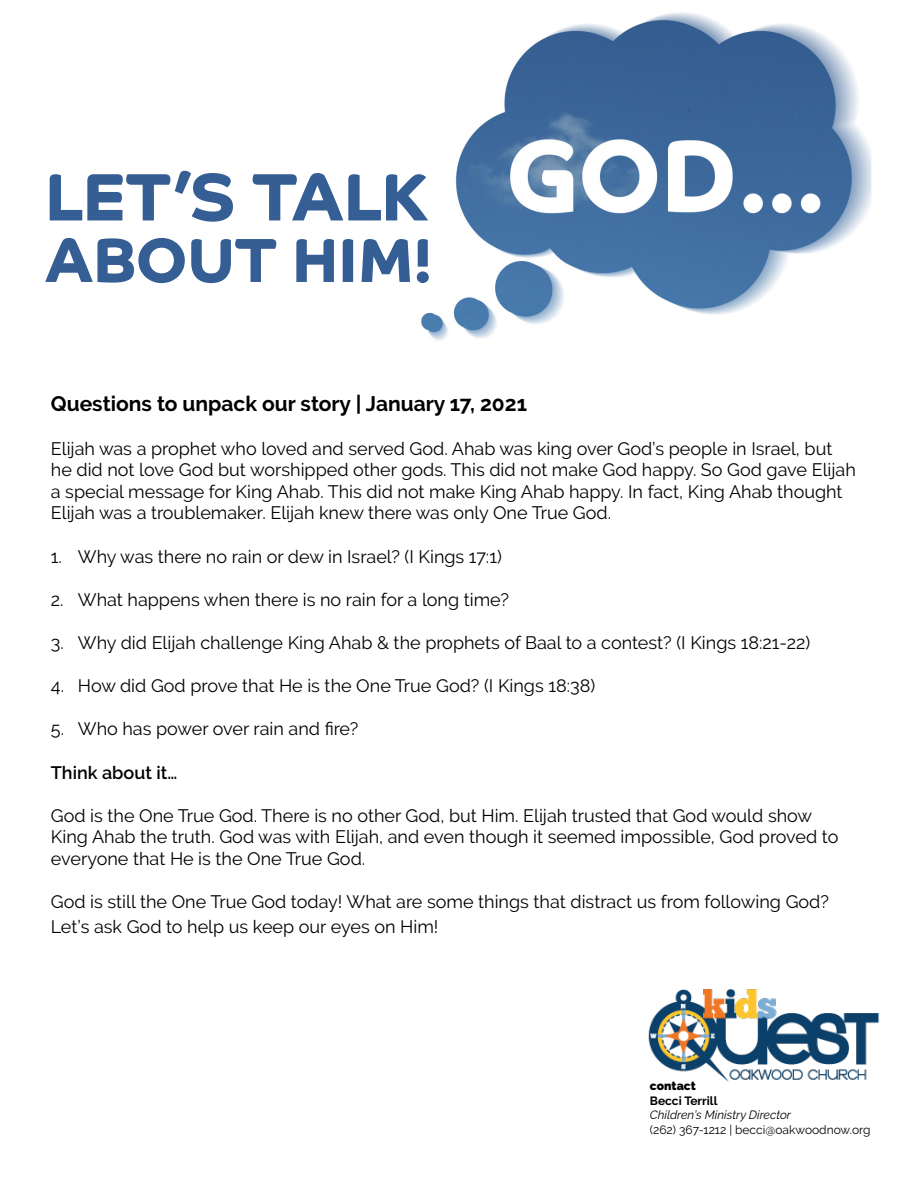
<style>
.page{position:relative;width:918px;height:1188px;background:#fff}
.page>*{position:absolute;margin:0;border:0;box-sizing:border-box;transform-origin:0 0}
.t1{font:700 67.35px "Co Headline";color:#355e94}
.t2{font:700 62.55px "Co Headline";color:#355e94}
.t3{font:700 21px "Raleway";color:#000}
.t4{font:18px/21.6px "Raleway";color:#000}
.t5{font:600 18px "Raleway";color:#000}
.t6{font:12px/15px "Raleway";color:#000}
.t7{font:700 12px "Raleway";color:#000}
.t8{font:900 12px "Raleway";color:#000}
.s1{font-style:italic}
</style>
<div class="page">
<img style="left:421px;top:12px;width:451px;height:329px">
<img style="left:648px;top:989px;width:232px;height:93px">
<p class="t1" style="left:45px;top:158px;width:385px">LET’S TALK</p>
<p class="t2" style="left:45px;top:224px;width:388px">ABOUT HIM!</p>
<p class="t3" style="left:51px;top:392px;width:478px">Questions to unpack our story | January 17, 2021</p>
<p class="t4" style="left:51px;top:437px;width:806px">Elijah was a prophet who loved and served God. Ahab was king over God’s people in Israel, but he did not love God but worshipped other gods. This did not make God happy. So God gave Elijah a special message for King Ahab. This did not make King Ahab happy. In fact, King Ahab thought Elijah was a troublemaker. Elijah knew there was only One True God.</p>
<p class="t4" style="left:51px;top:545px;width:453px">1. Why was there no rain or dew in Israel? (I Kings 17:1)</p>
<p class="t4" style="left:51px;top:589px;width:460px">2. What happens when there is no rain for a long time?</p>
<p class="t4" style="left:51px;top:632px;width:761px">3. Why did Elijah challenge King Ahab &amp; the prophets of Baal to a contest? (I Kings 18:21-22)</p>
<p class="t4" style="left:51px;top:675px;width:546px">4. How did God prove that He is the One True God? (I Kings 18:38)</p>
<p class="t4" style="left:51px;top:718px;width:309px">5. Who has power over rain and fire?</p>
<p class="t5" style="left:51px;top:762px;width:128px">Think about it…</p>
<p class="t4" style="left:51px;top:805px;width:789px">God is the One True God. There is no other God, but Him. Elijah trusted that God would show<br>King Ahab the truth. God was with Elijah, and even though it seemed impossible, God proved to everyone that He is the One True God.</p>
<p class="t4" style="left:51px;top:889px;width:780px;line-height:25.2px">God is still the One True God today! What are some things that distract us from following God?<br>Let’s ask God to help us keep our eyes on Him!</p>
<p class="t8" style="left:650px;top:1079px;width:47px">contact</p>
<p class="t7" style="left:650px;top:1094px;width:69px">Becci Terrill</p>
<p class="t6" style="left:650px;top:1107px;width:222px"><span class="s1">Children’s Ministry Director<br></span>(262) 367-1212 | becci@oakwoodnow.org</p>
</div>
